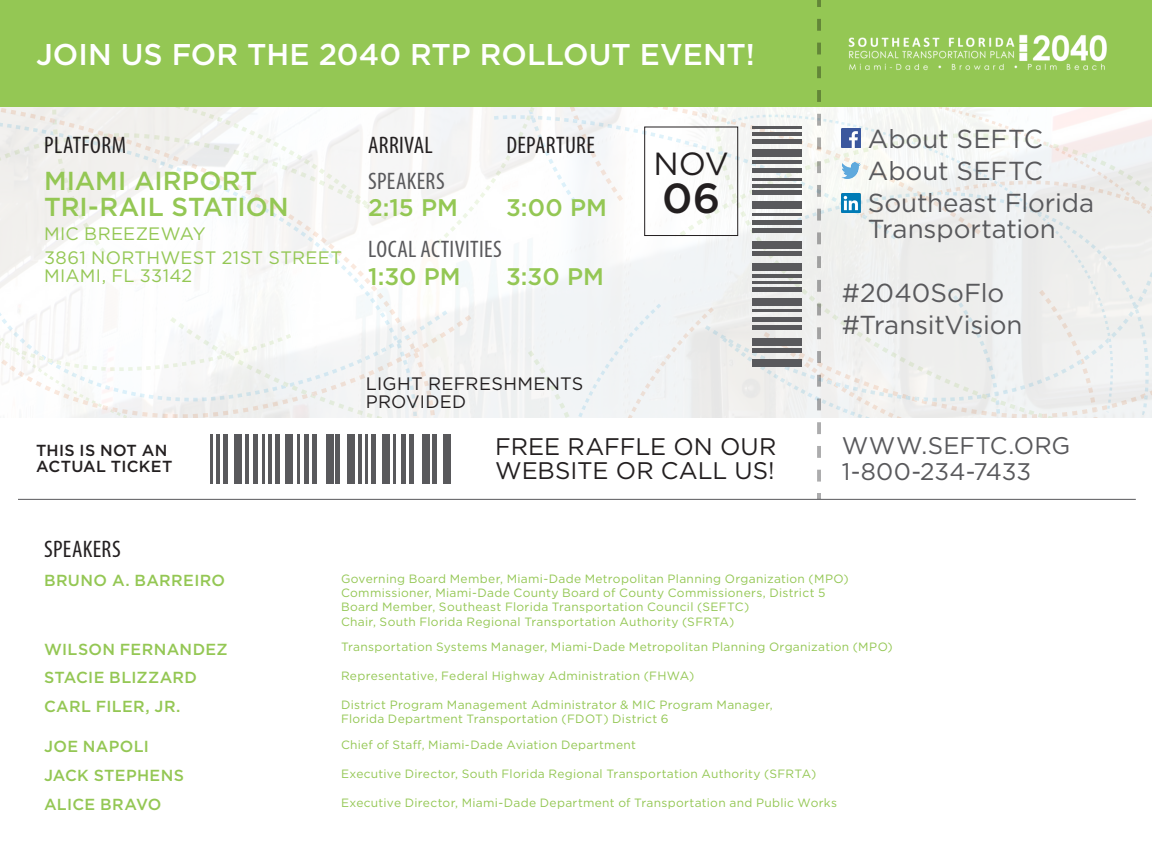
<style>
.page{position:relative;width:1152px;height:864px;background:#fff}
.page>*{position:absolute;margin:0;border:0;box-sizing:border-box;transform-origin:0 0}
.t1{font:500 42px "Gotham";color:#231f20}
.t2{font:32px "Gotham";color:#231f20}
.t3{font:500 30px "Gotham";color:#fff}
.t4{font:26px "Gotham";letter-spacing:-.005em;color:#59595c}
.t5{font:500 26px/26px "Gotham";color:#94c754}
.t6{font:condensed 24px "Myriad Pro";letter-spacing:.015em;color:#231f20}
.t7{font:24px/24px "Gotham";color:#231f20}
.t8{font:24px "Gotham";letter-spacing:.005em;color:#59595c}
.t9{font:500 24px "Gotham";color:#94c754}
.t10{font:condensed 24px "Myriad Pro";letter-spacing:.015em;color:#59595c}
.t11{font:18px "Gotham";letter-spacing:.015em;color:#94c754}
.t12{font:18px/18px "Gotham";letter-spacing:.01em;color:#231f20}
.t13{font:500 16px "Gotham";letter-spacing:.02em;color:#94c754}
.t14{font:500 16px/16px "Gotham";letter-spacing:.02em;color:#231f20}
.t15{font:12px/14.4px "Gotham";letter-spacing:.025em;color:#94c754}
</style>
<div class="page">
<svg style="left:421px;top:118px;width:73px;height:90px;fill:#f5f5f4"></svg>
<svg style="left:420px;top:208px;width:74px;height:210px;fill:#f7f7f6"></svg>
<svg style="left:494px;top:107px;width:658px;height:311px"></svg>
<svg style="left:0;top:107px;width:420px;height:311px"></svg>
<div style="left:644px;top:127px;width:94px;height:109px;border:1px solid #231f20"></div>
<hr style="left:753px;top:274px;width:49px;height:3px;background:#59595c">
<hr style="left:753px;top:309px;width:49px;height:3px;background:#59595c">
<hr style="left:753px;top:281px;width:49px;height:3px;background:#59595c">
<hr style="left:753px;top:288px;width:49px;height:4px;background:#59595c">
<hr style="left:753px;top:325px;width:49px;height:4px;background:#59595c">
<hr style="left:753px;top:317px;width:49px;height:4px;background:#59595c">
<hr style="left:753px;top:348px;width:49px;height:4px;background:#59595c">
<div style="left:753px;top:298px;width:49px;height:7px;background:#59595c"></div>
<div style="left:753px;top:360px;width:49px;height:7px;background:#59595c"></div>
<div style="left:753px;top:338px;width:49px;height:8px;background:#59595c"></div>
<hr style="left:753px;top:178px;width:49px;height:3px;background:#59595c">
<hr style="left:753px;top:213px;width:49px;height:3px;background:#59595c">
<hr style="left:753px;top:184px;width:49px;height:3px;background:#59595c">
<hr style="left:753px;top:191px;width:49px;height:4px;background:#59595c">
<hr style="left:753px;top:229px;width:49px;height:4px;background:#59595c">
<hr style="left:753px;top:220px;width:49px;height:4px;background:#59595c">
<hr style="left:753px;top:252px;width:49px;height:4px;background:#59595c">
<div style="left:753px;top:201px;width:49px;height:7px;background:#59595c"></div>
<hr style="left:753px;top:126px;width:49px;height:3px;background:#59595c">
<hr style="left:753px;top:161px;width:49px;height:3px;background:#59595c">
<hr style="left:753px;top:132px;width:49px;height:3px;background:#59595c">
<hr style="left:753px;top:139px;width:49px;height:4px;background:#59595c">
<hr style="left:753px;top:169px;width:49px;height:4px;background:#59595c">
<div style="left:753px;top:150px;width:49px;height:7px;background:#59595c"></div>
<div style="left:753px;top:263px;width:49px;height:7px;background:#59595c"></div>
<div style="left:753px;top:242px;width:49px;height:7px;background:#59595c"></div>
<hr style="left:358px;top:434px;width:3px;height:49px;background:#59595c">
<hr style="left:394px;top:434px;width:2px;height:49px;background:#59595c">
<hr style="left:365px;top:434px;width:3px;height:49px;background:#59595c">
<hr style="left:372px;top:434px;width:4px;height:49px;background:#59595c">
<div style="left:409px;top:434px;width:5px;height:49px;background:#59595c"></div>
<hr style="left:401px;top:434px;width:4px;height:49px;background:#59595c">
<hr style="left:433px;top:434px;width:4px;height:49px;background:#59595c">
<div style="left:382px;top:434px;width:7px;height:49px;background:#59595c"></div>
<div style="left:444px;top:434px;width:7px;height:49px;background:#59595c"></div>
<div style="left:423px;top:434px;width:7px;height:49px;background:#59595c"></div>
<hr style="left:262px;top:434px;width:3px;height:49px;background:#59595c">
<hr style="left:297px;top:434px;width:3px;height:49px;background:#59595c">
<hr style="left:268px;top:434px;width:3px;height:49px;background:#59595c">
<hr style="left:275px;top:434px;width:4px;height:49px;background:#59595c">
<hr style="left:313px;top:434px;width:4px;height:49px;background:#59595c">
<hr style="left:305px;top:434px;width:4px;height:49px;background:#59595c">
<hr style="left:336px;top:434px;width:4px;height:49px;background:#59595c">
<div style="left:286px;top:434px;width:7px;height:49px;background:#59595c"></div>
<hr style="left:210px;top:434px;width:3px;height:49px;background:#59595c">
<hr style="left:245px;top:434px;width:3px;height:49px;background:#59595c">
<hr style="left:217px;top:434px;width:3px;height:49px;background:#59595c">
<div style="left:223px;top:434px;width:5px;height:49px;background:#59595c"></div>
<hr style="left:253px;top:434px;width:4px;height:49px;background:#59595c">
<div style="left:234px;top:434px;width:7px;height:49px;background:#59595c"></div>
<div style="left:347px;top:434px;width:7px;height:49px;background:#59595c"></div>
<div style="left:326px;top:434px;width:7px;height:49px;background:#59595c"></div>
<img style="left:842px;top:129px;width:19px;height:19px">
<img style="left:842px;top:163px;width:19px;height:15px">
<img style="left:842px;top:193px;width:19px;height:19px">
<div style="left:0;top:0;width:1152px;height:107px;background:#94c754"></div>
<img style="left:848px;top:34px;width:259px;height:37px">
<hr style="left:18px;top:499px;width:1118px;height:1px;background:#59595c">
<hr style="left:817px;top:470px;width:4px;height:12px;background:#acacad">
<hr style="left:817px;top:446px;width:4px;height:12px;background:#acacad">
<hr style="left:817px;top:422px;width:4px;height:12px;background:#acacad">
<svg style="left:817px;top:398px;width:4px;height:12px"></svg>
<svg style="left:817px;top:375px;width:4px;height:12px"></svg>
<svg style="left:817px;top:351px;width:4px;height:12px"></svg>
<svg style="left:817px;top:327px;width:4px;height:12px"></svg>
<svg style="left:817px;top:304px;width:4px;height:11px"></svg>
<svg style="left:817px;top:280px;width:4px;height:12px"></svg>
<hr style="left:817px;top:256px;width:4px;height:12px;background:#a1a1a0">
<svg style="left:817px;top:232px;width:4px;height:12px"></svg>
<svg style="left:817px;top:209px;width:4px;height:12px"></svg>
<svg style="left:817px;top:185px;width:4px;height:12px"></svg>
<svg style="left:817px;top:161px;width:4px;height:12px"></svg>
<svg style="left:817px;top:138px;width:4px;height:11px"></svg>
<svg style="left:817px;top:114px;width:4px;height:12px"></svg>
<hr style="left:817px;top:90px;width:4px;height:12px;background:#648738">
<svg style="left:817px;top:66px;width:4px;height:12px"></svg>
<hr style="left:817px;top:43px;width:4px;height:11px;background:#638638">
<svg style="left:817px;top:19px;width:4px;height:12px"></svg>
<svg style="left:817px;top:0;width:4px;height:7px"></svg>
<svg style="left:817px;top:493px;width:4px;height:6px"></svg>
<p class="t3" style="left:36px;top:34px;width:721px">JOIN US FOR THE 2040 RTP ROLLOUT EVENT!</p>
<p class="t6" style="left:44px;top:130px;width:83px">PLATFORM</p>
<p class="t6" style="left:368px;top:130px;width:66px">ARRIVAL</p>
<p class="t6" style="left:506px;top:130px;width:90px">DEPARTURE</p>
<p class="t5" style="left:44px;top:167px;width:246px">MIAMI AIRPORT<br>TRI-RAIL STATION</p>
<p class="t11" style="left:44px;top:222px;width:163px">MIC BREEZEWAY</p>
<p class="t11" style="left:44px;top:246px;width:300px">3861 NORTHWEST 21ST STREET</p>
<p class="t11" style="left:44px;top:264px;width:150px">MIAMI, FL 33142</p>
<p class="t10" style="left:368px;top:166px;width:78px">SPEAKERS</p>
<p class="t9" style="left:368px;top:192px;width:92px">2:15 PM</p>
<p class="t9" style="left:506px;top:192px;width:102px">3:00 PM</p>
<p class="t10" style="left:368px;top:235px;width:135px">LOCAL ACTIVITIES</p>
<p class="t9" style="left:368px;top:260px;width:94px">1:30 PM</p>
<p class="t9" style="left:506px;top:260px;width:99px">3:30 PM</p>
<h3 class="t12" style="left:366px;top:374px;width:219px">LIGHT REFRESHMENTS<br>PROVIDED</h3>
<h2 class="t2" style="left:654px;top:143px;width:77px">NOV</h2>
<h1 class="t1" style="left:662px;top:171px;width:60px">06</h1>
<h3 class="t14" style="left:36px;top:442px;width:138px">THIS IS NOT AN<br>ACTUAL TICKET</h3>
<p class="t7" style="left:495px;top:434px;width:283px">FREE RAFFLE ON OUR<br>WEBSITE OR CALL US!</p>
<p class="t4" style="left:868px;top:122px;width:177px">About SEFTC</p>
<p class="t4" style="left:868px;top:154px;width:177px">About SEFTC</p>
<p class="t4" style="left:868px;top:186px;width:228px">Southeast Florida</p>
<p class="t4" style="left:868px;top:212px;width:190px">Transportation</p>
<p class="t4" style="left:842px;top:276px;width:164px">#2040SoFlo</p>
<p class="t4" style="left:842px;top:308px;width:182px">#TransitVision</p>
<p class="t8" style="left:842px;top:430px;width:230px">WWW.SEFTC.ORG</p>
<p class="t8" style="left:842px;top:456px;width:191px">1-800-234-7433</p>
<p class="t6" style="left:44px;top:535px;width:78px">SPEAKERS</p>
<p class="t13" style="left:44px;top:570px;width:183px">BRUNO A. BARREIRO</p>
<p class="t15" style="left:341px;top:571px;width:509px">Governing Board Member, Miami-Dade Metropolitan Planning Organization (MPO)<br>Commissioner, Miami-Dade County Board of County Commissioners, District 5</p>
<p class="t15" style="left:341px;top:600px;width:410px">Board Member, Southeast Florida Transportation Council (SEFTC)</p>
<p class="t15" style="left:341px;top:614px;width:395px">Chair, South Florida Regional Transportation Authority (SFRTA)</p>
<p class="t13" style="left:44px;top:638px;width:185px">WILSON FERNANDEZ</p>
<p class="t15" style="left:341px;top:640px;width:553px">Transportation Systems Manager, Miami-Dade Metropolitan Planning Organization (MPO)</p>
<p class="t13" style="left:44px;top:667px;width:155px">STACIE BLIZZARD</p>
<p class="t15" style="left:341px;top:668px;width:355px">Representative, Federal Highway Administration (FHWA)</p>
<p class="t13" style="left:44px;top:696px;width:138px">CARL FILER, JR.</p>
<p class="t15" style="left:341px;top:697px;width:433px">District Program Management Administrator &amp; MIC Program Manager,<br>Florida Department Transportation (FDOT) District 6</p>
<p class="t13" style="left:44px;top:736px;width:107px">JOE NAPOLI</p>
<p class="t15" style="left:341px;top:737px;width:296px">Chief of Staff, Miami-Dade Aviation Department</p>
<p class="t13" style="left:44px;top:765px;width:142px">JACK STEPHENS</p>
<p class="t15" style="left:341px;top:766px;width:477px">Executive Director, South Florida Regional Transportation Authority (SFRTA)</p>
<p class="t13" style="left:44px;top:794px;width:119px">ALICE BRAVO</p>
<p class="t15" style="left:341px;top:795px;width:498px">Executive Director, Miami-Dade Department of Transportation and Public Works</p>
</div>
